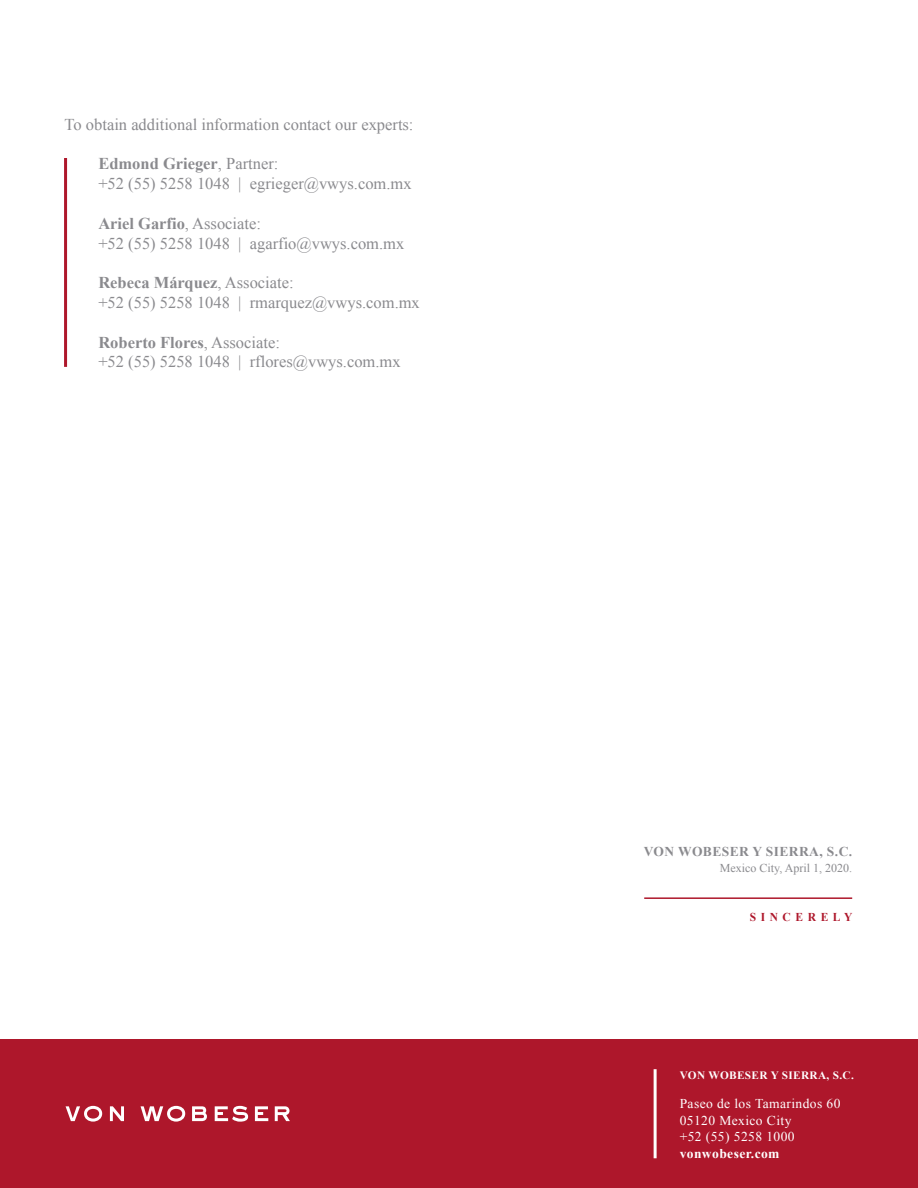
<style>
.page{position:relative;width:918px;height:1188px;background:#fff}
.page>*{position:absolute;margin:0;border:0;box-sizing:border-box;transform-origin:0 0}
.t1{font:16.5px/19.8px "Times New Roman";color:#8a8a8e}
.t2{font:13.5px/16.5px "Times New Roman";letter-spacing:.03em;color:#fff}
.t3{font:700 13.5px "Times New Roman";letter-spacing:.03em;color:#8a8a8e}
.t4{font:700 13.5px "Times New Roman";letter-spacing:.03em;color:#fff}
.t5{font:12px "Times New Roman";color:#8a8a8e}
.t6{font:700 12px "Times New Roman";letter-spacing:.4em;color:#ae172b;scale:.96 1}
.t7{font:700 11.25px "Times New Roman";letter-spacing:.03em;color:#fff}
.s1{font-weight:700}
</style>
<div class="page">
<div style="left:0;top:1040px;width:918px;height:148px;background:#ae172b"></div>
<hr style="left:654px;top:1069px;width:3px;height:89px;background:#fff">
<svg style="left:66px;top:1106px;width:36px;height:16px"></svg>
<svg style="left:110px;top:1106px;width:14px;height:15px"></svg>
<svg style="left:141px;top:1106px;width:44px;height:16px"></svg>
<svg style="left:192px;top:1106px;width:15px;height:15px"></svg>
<svg style="left:215px;top:1106px;width:33px;height:16px"></svg>
<svg style="left:255px;top:1106px;width:13px;height:15px"></svg>
<svg style="left:275px;top:1106px;width:15px;height:15px"></svg>
<hr style="left:644px;top:897px;width:208px;height:2px;background:#ae172b">
<hr style="left:64px;top:158px;width:3px;height:209px;background:#ae172b">
<p class="t1" style="left:65px;top:115px;width:350px">To obtain additional information contact our experts:</p>
<p class="t1" style="left:98px;top:154px;width:315px"><span class="s1">Edmond Grieger</span>, Partner:<br>+52 (55) 5258 1048 | egrieger@vwys.com.mx</p>
<p class="t1" style="left:98px;top:213px;width:307px"><span class="s1">Ariel Garfio</span>, Associate:<br>+52 (55) 5258 1048 | agarfio@vwys.com.mx</p>
<p class="t1" style="left:98px;top:273px;width:323px"><span class="s1">Rebeca Márquez</span>, Associate:<br>+52 (55) 5258 1048 | rmarquez@vwys.com.mx</p>
<p class="t1" style="left:98px;top:332px;width:304px"><span class="s1">Roberto Flores</span>, Associate:<br>+52 (55) 5258 1048 | rflores@vwys.com.mx</p>
<p class="t3" style="left:644px;top:842px;width:210px">VON WOBESER Y SIERRA, S.C.</p>
<p class="t5" style="left:720px;top:860px;width:134px">Mexico City, April 1, 2020.</p>
<p class="t6" style="left:750px;top:908px;width:108px">SINCERELY</p>
<p class="t7" style="left:680px;top:1067px;width:176px">VON WOBESER Y SIERRA, S.C.</p>
<p class="t2" style="left:680px;top:1096px;width:162px">Paseo de los Tamarindos 60<br>05120 Mexico City<br>+52 (55) 5258 1000</p>
<p class="t4" style="left:680px;top:1144px;width:101px">vonwobeser.com</p>
</div>
